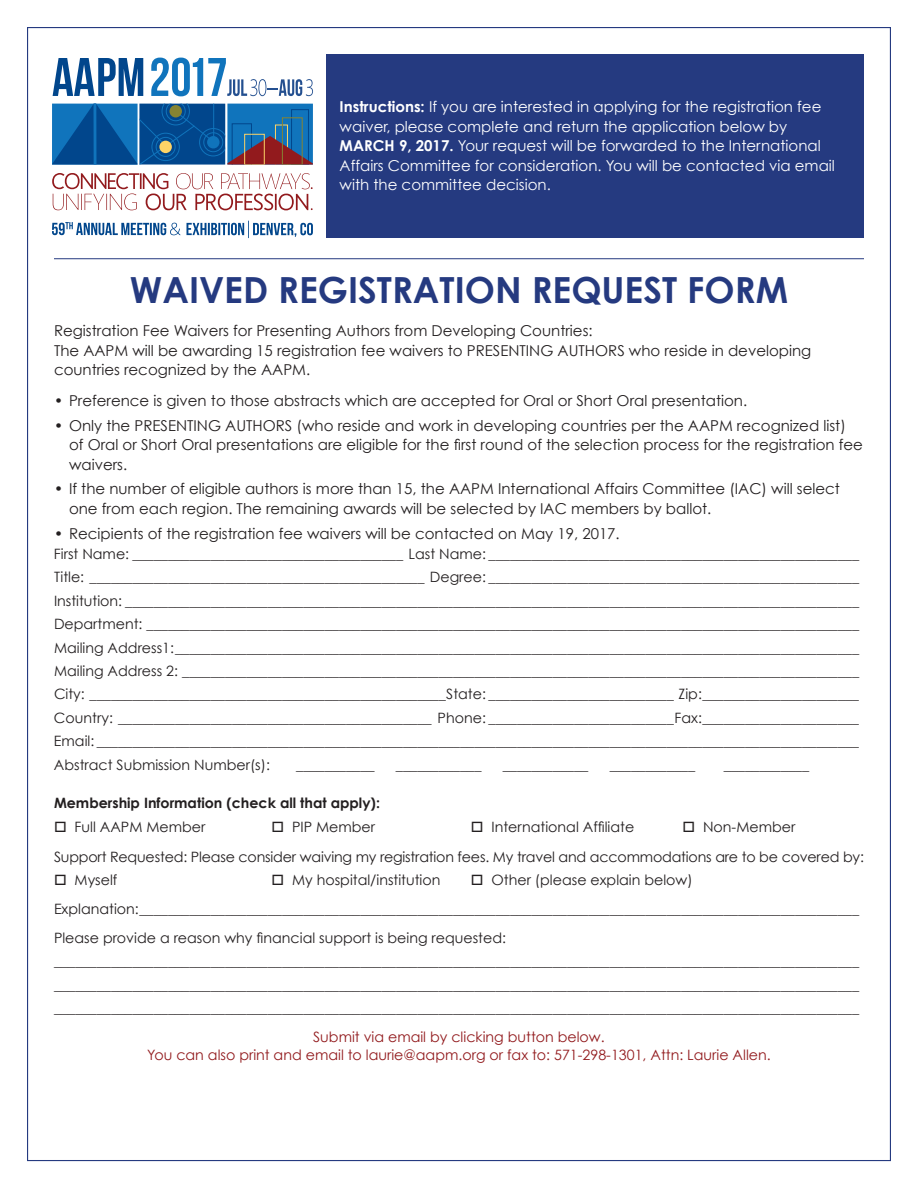
<style>
.page{position:relative;width:918px;height:1188px;background:#fff}
.page>*{position:absolute;margin:0;border:0;box-sizing:border-box;transform-origin:0 0}
.t1{font:700 36px "Century Gothic";color:#253a80}
.t2{font:15px/19.5px "Century Gothic";color:#231f20}
.t3{font:15px/19.5px "Century Gothic";color:#fff}
.t4{font:14.25px/23.4px "Century Gothic";color:#231f20}
.t5{font:14.25px/18px "Century Gothic";color:#921a1d;text-align:center}
.t6{font:700 14.25px "Century Gothic";color:#231f20}
.s1{font-weight:700}
</style>
<div class="page">
<div style="left:326px;top:54px;width:538px;height:184px;background:#253a80"></div>
<hr style="left:54px;top:258px;width:810px;height:1px;background:#253a80">
<svg style="left:52px;top:104px;width:261px;height:61px;background:#1d5d98"></svg>
<svg style="left:93px;top:104px;width:4px;height:61px"></svg>
<svg style="left:52px;top:221px;width:261px;height:17px"></svg>
<svg style="left:52px;top:173px;width:261px;height:37px"></svg>
<svg style="left:53px;top:58px;width:90px;height:38px"></svg>
<svg style="left:151px;top:58px;width:162px;height:38px"></svg>
<p class="t3" style="left:340px;top:97px;width:497px"><span class="s1">Instructions:</span> If you are interested in applying for the registration fee waiver, please complete and return the application below by <span class="s1">MARCH 9, 2017.</span> Your request will be forwarded to the International Affairs Committee for consideration. You will be contacted via email with the committee decision.</p>
<h1 class="t1" style="left:130px;top:268px;width:660px">WAIVED REGISTRATION REQUEST FORM</h1>
<p class="t2" style="left:54px;top:321px;width:759px">Registration Fee Waivers for Presenting Authors from Developing Countries:<br>The AAPM will be awarding 15 registration fee waivers to PRESENTING AUTHORS who reside in developing countries recognized by the AAPM.</p>
<p class="t2" style="left:54px;top:390px;width:695px">• Preference is given to those abstracts which are accepted for Oral or Short Oral presentation.</p>
<p class="t2" style="left:69px;top:415px;width:796px;text-indent:-15px">• Only the PRESENTING AUTHORS (who reside and work in developing countries per the AAPM recognized list) of Oral or Short Oral presentations are eligible for the first round of the selection process for the registration fee waivers.</p>
<p class="t2" style="left:69px;top:479px;width:772px;text-indent:-15px">• If the number of eligible authors is more than 15, the AAPM International Affairs Committee (IAC) will select one from each region. The remaining awards will be selected by IAC members by ballot.</p>
<p class="t2" style="left:54px;top:523px;width:567px">• Recipients of the registration fee waivers will be contacted on May 19, 2017.</p>
<p class="t4" style="left:54px;top:542px;width:807px;text-align:justify">First Name: ______________________________________ Last Name: ____________________________________________________ Title: _______________________________________________ Degree: ____________________________________________________ Institution: _______________________________________________________________________________________________________ Department: ____________________________________________________________________________________________________ Mailing Address1:________________________________________________________________________________________________ Mailing Address 2: _______________________________________________________________________________________________ City: __________________________________________________State: __________________________ Zip:______________________ Country: ____________________________________________ Phone: __________________________Fax:______________________ Email: ___________________________________________________________________________________________________________ Abstract Submission Number(s):</p>
<p class="t4" style="left:296px;top:753px;width:80px">___________</p>
<p class="t4" style="left:396px;top:753px;width:87px">____________</p>
<p class="t4" style="left:503px;top:753px;width:87px">____________</p>
<p class="t4" style="left:610px;top:753px;width:87px">____________</p>
<p class="t4" style="left:724px;top:753px;width:87px">____________</p>
<p class="t6" style="left:54px;top:794px;width:328px">Membership Information (check all that apply):</p>
<p class="t4" style="left:54px;top:815px;width:153px">□ Full AAPM Member</p>
<p class="t4" style="left:271px;top:815px;width:105px">□ PIP Member</p>
<p class="t4" style="left:471px;top:815px;width:165px">□ International Affiliate</p>
<p class="t4" style="left:54px;top:811px;width:812px;line-height:30.3px;text-indent:628px">□ Non-Member<br>Support Requested: Please consider waiving my registration fees. My travel and accommodations are to be covered by:</p>
<p class="t4" style="left:54px;top:868px;width:65px">□ Myself</p>
<p class="t4" style="left:271px;top:868px;width:170px">□ My hospital/institution</p>
<p class="t4" style="left:54px;top:866px;width:807px;line-height:28.8px;text-indent:417px">□ Other (please explain below)<br>Explanation:_____________________________________________________________________________________________________<br>Please provide a reason why financial support is being requested:</p>
<p class="t4" style="left:54px;top:949px;width:807px;text-align:justify">_________________________________________________________________________________________________________________ _________________________________________________________________________________________________________________ _________________________________________________________________________________________________________________</p>
<p class="t5" style="left:147px;top:1028px;width:625px">Submit via email by clicking button below.<br>You can also print and email to laurie@aapm.org or fax to: 571-298-1301, Attn: Laurie Allen.</p>
</div>
